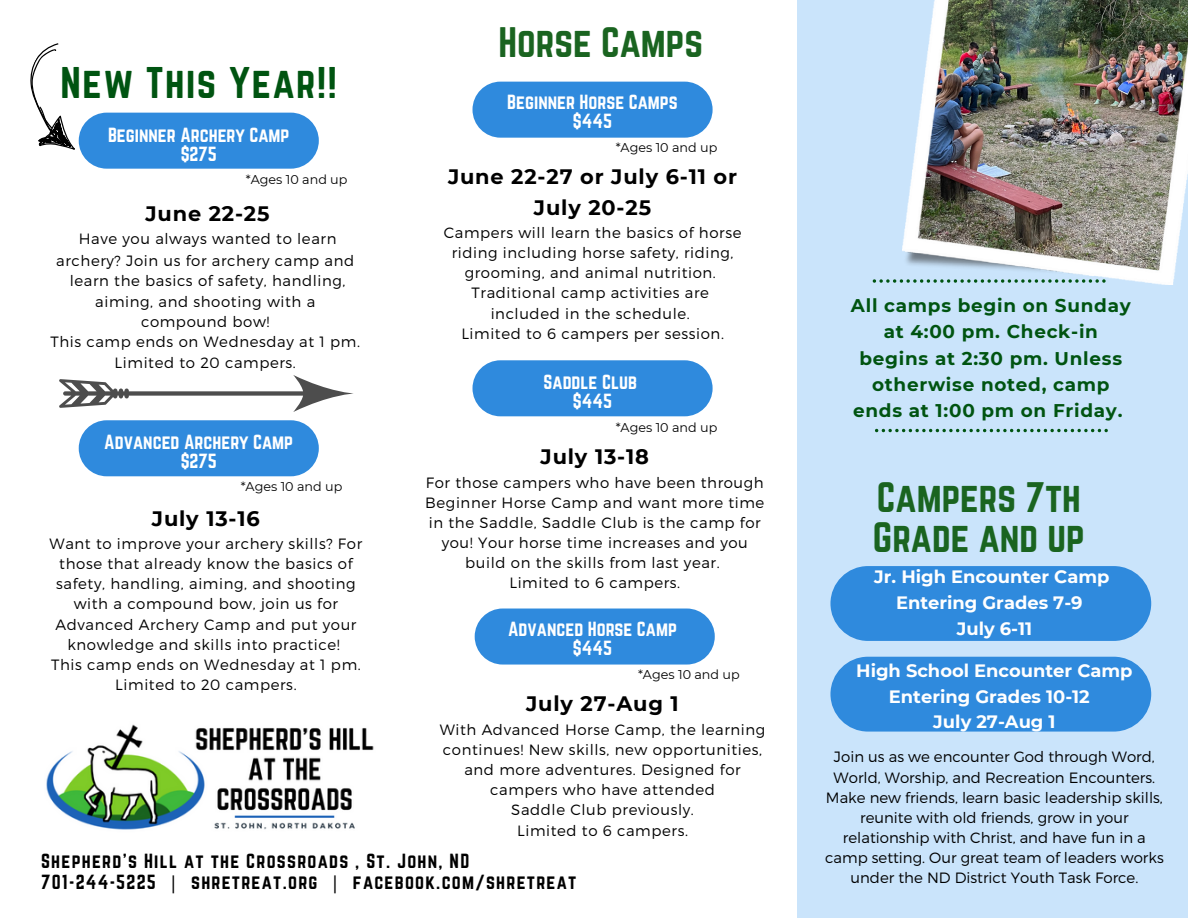
<style>
.page{position:relative;width:1188px;height:918px;background:#fff}
.page>*{position:absolute;margin:0;border:0;box-sizing:border-box;transform-origin:0 0}
.t1{font:38.85px "Norwester";letter-spacing:.04em;color:#005411}
.t2{font:37.35px/40.3px "Norwester";color:#1a6420}
.t3{font:700 20.85px/30.2px "Montserrat";letter-spacing:.04em;color:#000;text-align:center}
.t4{font:700 18.45px/26.4px "Montserrat";letter-spacing:.04em;color:#005411;text-align:center}
.t5{font:17.85px/19px "Norwester";color:#fff;text-align:center}
.t6{font:700 17.85px/25.8px "Montserrat";color:#fff;text-align:center}
.t7{font:17.85px/21.3px "Norwester";letter-spacing:.07em;color:#000}
.t8{font:300 14.85px/20.1px "Montserrat";letter-spacing:.04em;color:#000;text-align:center}
.t9{font:300 14.85px/20.1px "Montserrat";color:#000;text-align:center}
.t10{font:12.75px "Montserrat";color:#000}
.s1{font-family:"Noto Sans"}
</style>
<div class="page">
<div style="left:798px;top:0;width:390px;height:918px;background:#cae4fb"></div>
<img style="left:902px;top:0;width:286px;height:285px">
<img style="left:46px;top:724px;width:328px;height:106px">
<svg style="left:875px;top:429px;width:233px;height:3px"></svg>
<svg style="left:873px;top:279px;width:233px;height:4px"></svg>
<div style="left:473px;top:82px;width:240px;height:56px;background:#2f8add;border-radius:28px"></div>
<div style="left:473px;top:360px;width:240px;height:56px;background:#2f8add;border-radius:28px"></div>
<div style="left:475px;top:609px;width:240px;height:56px;background:#2f8add;border-radius:28px"></div>
<div style="left:79px;top:113px;width:240px;height:56px;background:#2f8add;border-radius:28px"></div>
<div style="left:830px;top:657px;width:321px;height:75px;background:#2f8add;border-radius:37px"></div>
<svg style="left:59px;top:375px;width:294px;height:37px"></svg>
<div style="left:79px;top:420px;width:240px;height:56px;background:#2f8add;border-radius:28px"></div>
<div style="left:830px;top:566px;width:321px;height:75px;background:#2f8add;border-radius:37px"></div>
<svg style="left:30px;top:43px;width:63px;height:119px"></svg>
<p class="t1" style="left:60px;top:59px;width:278px">New This Year!!</p>
<h3 class="t5" style="left:108px;top:125px;width:183px">Beginner Archery Camp $275</h3>
<h4 class="t10" style="left:246px;top:172px;width:103px">*Ages 10 and up</h4>
<h3 class="t3" style="left:145px;top:198px;width:126px">June 22-25</h3>
<h3 class="t8" style="left:50px;top:228px;width:311px;line-height:20.5px">Have you always wanted to learn archery? Join us for archery camp and learn the basics of safety, handling, aiming, and shooting with a compound bow!<br>This camp ends on Wednesday at 1 pm.</h3>
<p class="t8" style="left:115px;top:351px;width:183px">Limited to 20 campers.</p>
<h3 class="t5" style="left:104px;top:432px;width:190px">Advanced Archery Camp $275</h3>
<p class="t10" style="left:241px;top:478px;width:103px">*Ages 10 and up</p>
<h4 class="t3" style="left:152px;top:503px;width:109px">July 13-16</h4>
<h4 class="t8" style="left:50px;top:533px;width:314px">Want to improve your archery skills? For those that already know the basics of safety, handling, aiming, and shooting with a compound bow, join us for Advanced Archery Camp and put your knowledge and skills into practice!</h4>
<p class="t8" style="left:51px;top:654px;width:311px">This camp ends on Wednesday at 1 pm.<br>Limited to 20 campers.</p>
<p class="t2" style="left:499px;top:22px;width:206px">Horse Camps</p>
<p class="t5" style="left:507px;top:93px;width:172px">Beginner Horse Camps $445</p>
<p class="t10" style="left:616px;top:140px;width:103px">*Ages 10 and up</p>
<p class="t3" style="left:448px;top:162px;width:291px">June 22-27 or July 6-11 or<br>July 20-25</p>
<p class="t8" style="left:444px;top:222px;width:299px">Campers will learn the basics of horse riding including horse safety, riding, grooming, and animal nutrition.<br>Traditional camp activities are included in the schedule.</p>
<h1 class="t8" style="left:461px;top:323px;width:264px">Limited to 6 campers per session.</h1>
<h4 class="t5" style="left:544px;top:373px;width:95px">Saddle Club $445</h4>
<p class="t10" style="left:616px;top:419px;width:103px">*Ages 10 and up</p>
<p class="t3" style="left:541px;top:442px;width:110px">July 13-18</p>
<p class="t8" style="left:425px;top:472px;width:341px">For those campers who have been through Beginner Horse Camp and want more time in the Saddle, Saddle Club is the camp for you! Your horse time increases and you build on the skills from last year.<br>Limited to 6 campers.</p>
<p class="t5" style="left:508px;top:620px;width:171px">Advanced Horse Camp $445</p>
<p class="t10" style="left:638px;top:666px;width:103px">*Ages 10 and up</p>
<h3 class="t3" style="left:526px;top:689px;width:154px">July 27-Aug 1</h3>
<h3 class="t8" style="left:440px;top:719px;width:327px">With Advanced Horse Camp, the learning continues! New skills, new opportunities, and more adventures. Designed for campers who have attended<br>Saddle Club previously.<br>Limited to 6 campers.</h3>
<p class="t7" style="left:41px;top:850px;width:537px">Shepherd’s Hill at the Crossroads , St. John, ND<br>701-244-5225 <span class="s1">|</span> shretreat.org <span class="s1">|</span> facebook.com/shretreat</p>
<h3 class="t4" style="left:851px;top:292px;width:281px">All camps begin on Sunday at 4:00 pm. Check-in begins at 2:30 pm. Unless otherwise noted, camp ends at 1:00 pm on Friday.</h3>
<p class="t2" style="left:873px;top:477px;width:213px">Campers 7th<br>Grade and up</p>
<h4 class="t6" style="left:874px;top:564px;width:237px">Jr. High Encounter Camp<br>Entering Grades 7-9<br>July 6-11</h4>
<h3 class="t6" style="left:856px;top:657px;width:278px">High School Encounter Camp<br>Entering Grades 10-12</h3>
<p class="t6" style="left:933px;top:709px;width:124px">July 27-Aug 1</p>
<h4 class="t9" style="left:825px;top:746px;width:340px">Join us as we encounter God through Word, World, Worship, and Recreation Encounters.<br>Make new friends, learn basic leadership skills, reunite with old friends, grow in your relationship with Christ, and have fun in a camp setting. Our great team of leaders works under the ND District Youth Task Force.</h4>
</div>
